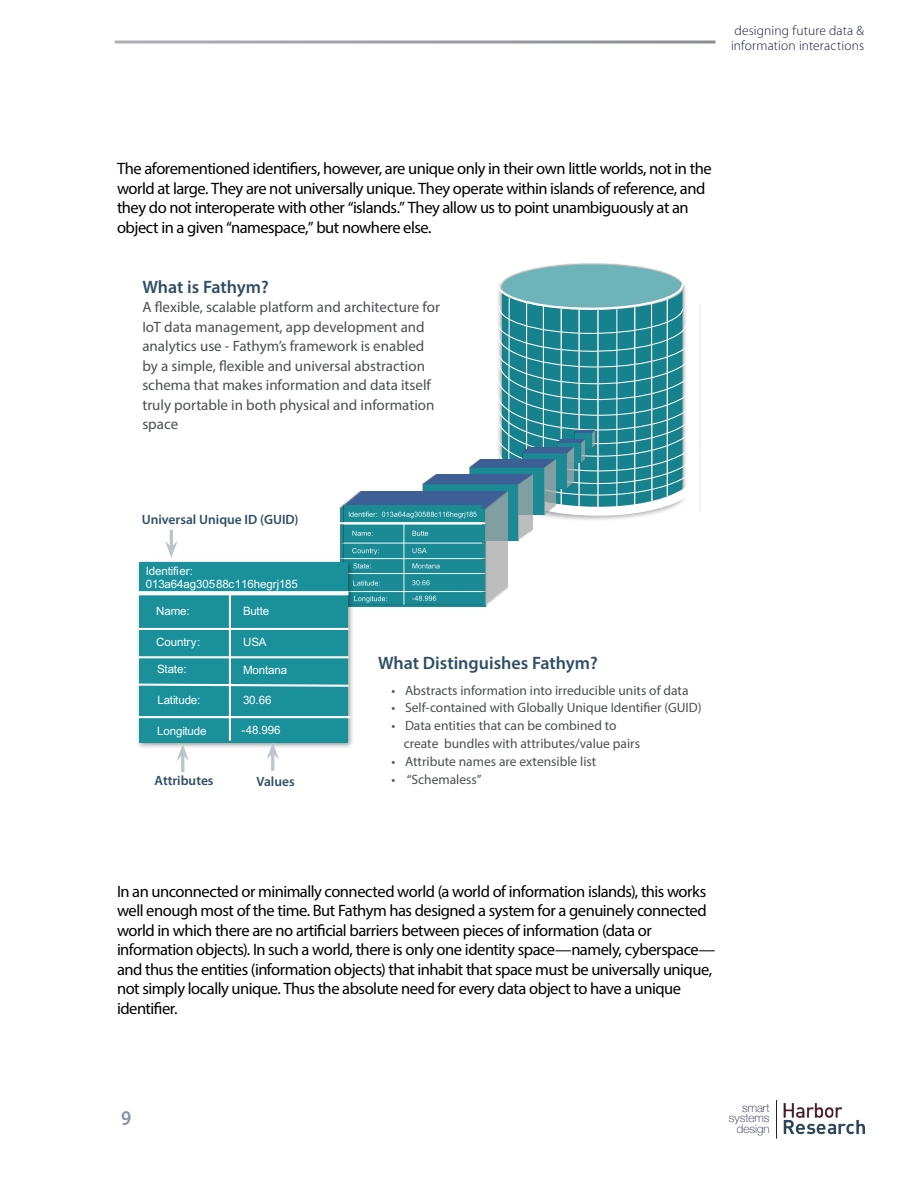
<style>
.page{position:relative;width:918px;height:1188px;background:#fff}
.page>*{position:absolute;margin:0;border:0;box-sizing:border-box;transform-origin:0 0}
.t1{font:600 21px "Myriad Pro";color:#8693a8;scale:.9 1}
.t2{font:600 18px "Myriad Pro";color:#2f4e67}
.t3{font:16.5px/19.5px "Myriad Pro";letter-spacing:-.03em;color:#000}
.t4{font:15px/19.5px "Myriad Pro";color:#4c4e50}
.t5{font:13.5px/18px "Myriad Pro";color:#4c4e50}
.t6{font:300 13.5px/15px "Myriad Pro";letter-spacing:.01em;color:#151749}
.t7{font:600 13.5px "Myriad Pro";color:#2f4e67}
.t8{font:100 11.85px/10.6px "Helvetica Neue";color:#151749;text-align:right}
.t9{font:11.55px/13.6px "Arial";letter-spacing:-.01em;color:#fff}
</style>
<div class="page">
<img style="left:783px;top:1103px;width:82px;height:32px">
<hr style="left:776px;top:1100px;width:1px;height:39px;background:#231f20">
<svg style="left:115px;top:40px;width:601px;height:4px;background:#b5b6b9"></svg>
<svg style="left:455px;top:263px;width:245px;height:265px"></svg>
<img style="left:574px;top:430px;width:20px;height:17px">
<img style="left:558px;top:440px;width:27px;height:22px">
<img style="left:523px;top:447px;width:50px;height:41px">
<img style="left:469px;top:460px;width:86px;height:54px">
<img style="left:422px;top:475px;width:110px;height:66px">
<img style="left:339px;top:491px;width:168px;height:116px">
<img style="left:340px;top:505px;width:146px;height:102px">
<img style="left:138px;top:559px;width:217px;height:189px">
<div style="left:139px;top:562px;width:209px;height:180px;background:#1a909b"></div>
<svg style="left:138px;top:591px;width:210px;height:4px"></svg>
<hr style="left:138px;top:628px;width:210px;height:2px;background:#fff">
<hr style="left:138px;top:656px;width:210px;height:2px;background:#fff">
<svg style="left:138px;top:682px;width:213px;height:6px"></svg>
<hr style="left:229px;top:593px;width:2px;height:148px;background:#fff">
<hr style="left:138px;top:716px;width:212px;height:2px;background:#fff">
<hr style="left:181px;top:755px;width:3px;height:17px;background:#bbc6cb">
<svg style="left:177px;top:744px;width:12px;height:17px"></svg>
<hr style="left:271px;top:753px;width:3px;height:18px;background:#bbc6cb">
<svg style="left:267px;top:742px;width:12px;height:18px"></svg>
<hr style="left:170px;top:530px;width:3px;height:17px;background:#bbc6cb">
<svg style="left:165px;top:541px;width:13px;height:17px"></svg>
<p class="t6" style="left:731px;top:23px;width:135px">designing future data &amp; information interactions</p>
<p class="t3" style="left:117px;top:159px;width:596px">The aforementioned identifiers, however, are unique only in their own little worlds, not in the world at large. They are not universally unique. They operate within islands of reference, and they do not interoperate with other “islands.” They allow us to point unambiguously at an object in a given “namespace,” but nowhere else.</p>
<p class="t2" style="left:142px;top:275px;width:128px">What is Fathym?</p>
<p class="t4" style="left:142px;top:297px;width:299px">A flexible, scalable platform and architecture for IoT data management, app development and analytics use - Fathym’s framework is enabled by a simple, flexible and universal abstraction schema that makes information and data itself truly portable in both physical and information space</p>
<p class="t7" style="left:142px;top:511px;width:158px">Universal Unique ID (GUID)</p>
<p class="t9" style="left:146px;top:564px;width:154px">Identifier:<br>013a64ag30588c116hegrj185</p>
<p class="t9" style="left:156px;top:604px;width:35px">Name:</p>
<p class="t9" style="left:156px;top:635px;width:46px">Country:</p>
<p class="t9" style="left:157px;top:662px;width:31px">State:</p>
<p class="t9" style="left:157px;top:693px;width:45px">Latitude:</p>
<p class="t9" style="left:157px;top:724px;width:51px">Longitude</p>
<p class="t9" style="left:243px;top:604px;width:28px">Butte</p>
<p class="t9" style="left:243px;top:635px;width:25px">USA</p>
<p class="t9" style="left:243px;top:663px;width:46px">Montana</p>
<p class="t9" style="left:243px;top:693px;width:30px">30.66</p>
<p class="t9" style="left:242px;top:723px;width:40px">-48.996</p>
<p class="t2" style="left:378px;top:652px;width:221px">What Distinguishes Fathym?</p>
<p class="t5" style="left:392px;top:681px;width:299px">• Abstracts information into irreducible units of data</p>
<p class="t5" style="left:392px;top:699px;width:312px">• Self-contained with Globally Unique Identifier (GUID)</p>
<p class="t5" style="left:404px;top:717px;width:238px;text-indent:-12px">• Data entities that can be combined to create bundles with attributes/value pairs</p>
<p class="t5" style="left:392px;top:753px;width:206px">• Attribute names are extensible list</p>
<p class="t7" style="left:155px;top:772px;width:60px">Attributes</p>
<p class="t7" style="left:257px;top:772px;width:40px">Values</p>
<p class="t5" style="left:392px;top:771px;width:92px">• “Schemaless”</p>
<p class="t3" style="left:117px;top:881px;width:600px">In an unconnected or minimally connected world (a world of information islands), this works well enough most of the time. But Fathym has designed a system for a genuinely connected world in which there are no artificial barriers between pieces of information (data or information objects). In such a world, there is only one identity space—namely, cyberspace— and thus the entities (information objects) that inhabit that space must be universally unique, not simply locally unique. Thus the absolute need for every data object to have a unique identifier.</p>
<p class="t1" style="left:121px;top:1104px;width:13px">9</p>
<p class="t8" style="left:729px;top:1101px;width:42px">smart systems design</p>
</div>
